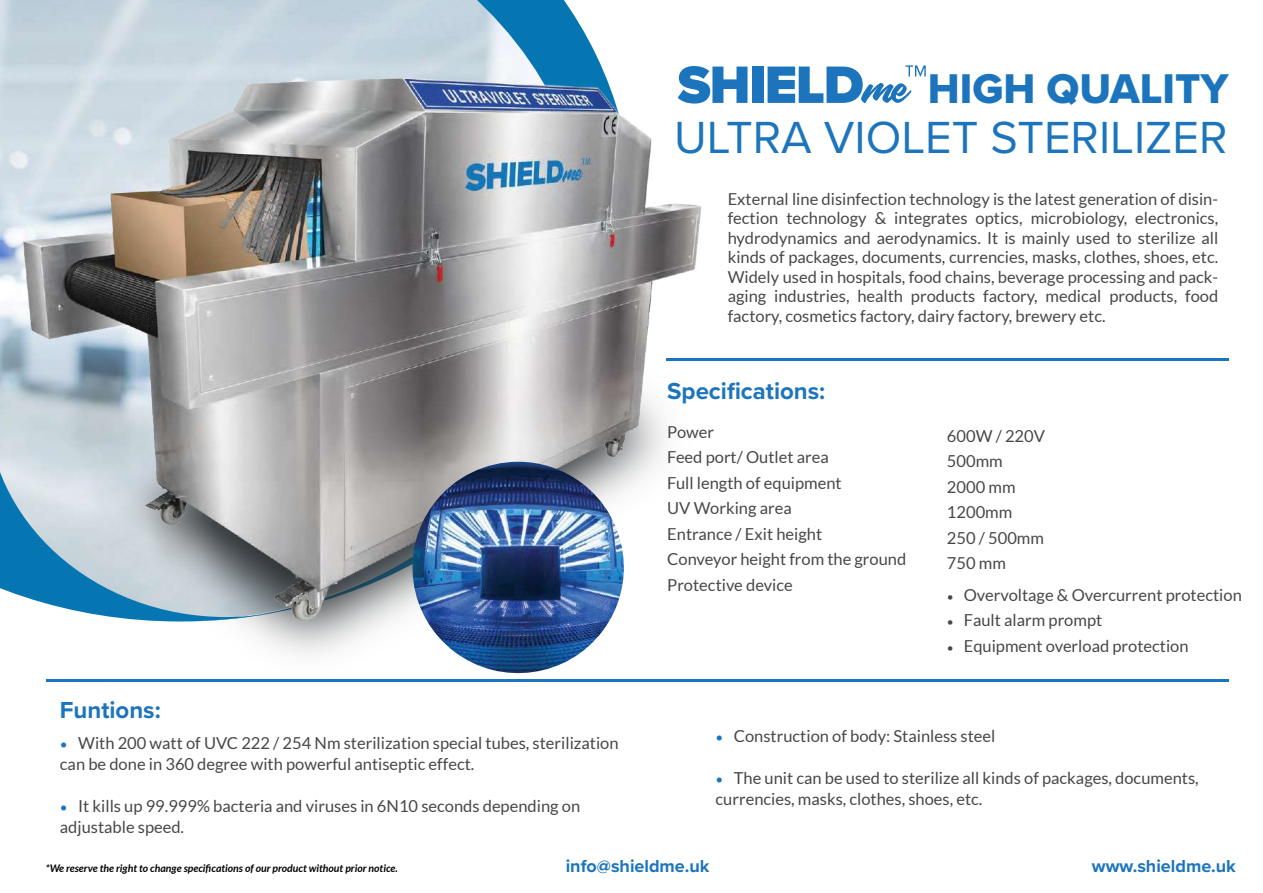
<style>
.page{position:relative;width:1263px;height:893px;background:#fff}
.page>*{position:absolute;margin:0;border:0;box-sizing:border-box;transform-origin:0 0}
.t1{font:46.65px "Proxima Nova";color:#1c75bc}
.t2{font:43.05px "Proxima Nova Extrabld";color:#1c75bc}
.t3{font:700 24px "Proxima Nova";color:#1c75bc}
.t4{font:700 18px "Proxima Nova";color:#1c75bc}
.t5{font:16.5px/25.5px "Lato";color:#474749}
.t6{font:italic 700 10.5px "Lato";color:#000}
.s1{font-size:12px}
.s2{font-size:13.5px;color:#1c75bc}
</style>
<div class="page">
<hr style="left:666px;top:359px;width:562px;height:2px;background:#1c75bc">
<hr style="left:46px;top:679px;width:1182px;height:2px;background:#1c75bc">
<img style="left:0;top:0;width:189px;height:360px">
<svg style="left:189px;top:0;width:413px;height:66px;background:#a5c5d9"></svg>
<svg style="left:0;top:360px;width:9px;height:232px;background:#6ea9c9"></svg>
<img style="left:9px;top:66px;width:710px;height:569px">
<img style="left:399px;top:462px;width:239px;height:212px">
<svg style="left:678px;top:66px;width:69px;height:38px"></svg>
<div style="left:752px;top:67px;width:11px;height:36px;background:#1c75bc"></div>
<svg style="left:767px;top:65px;width:159px;height:38px"></svg>
<h2 class="t2" style="left:928px;top:56px;width:302px">HIGH QUALITY</h2>
<h1 class="t1" style="left:674px;top:102px;width:555px">ULTRA VIOLET STERILIZER</h1>
<p class="t5" style="left:728px;top:189px;width:492px;line-height:19.5px;text-align:justify">External line disinfection technology is the latest generation of disin&shy;fection technology &amp; integrates optics, microbiology, electronics, hydrodynamics and aerodynamics. It is mainly used to sterilize all kinds of packages, documents, currencies, masks, clothes, shoes, etc.<br>Widely used in hospitals, food chains, beverage processing and pack&shy;aging industries, health products factory, medical products, food factory, cosmetics factory, dairy factory, brewery etc.</p>
<h3 class="t3" style="left:60px;top:692px;width:102px">Funtions:</h3>
<h3 class="t3" style="left:667px;top:373px;width:160px">Specifications:</h3>
<p class="t5" style="left:667px;top:419px;width:240px">Power<br>Feed port/ Outlet area<br>Full length of equipment<br>UV Working area<br>Entrance / Exit height<br>Conveyor height from the ground<br>Protective device</p>
<p class="t5" style="left:947px;top:423px;width:99px">600W / 220V<br>500mm<br>2000 mm<br>1200mm<br>250 / 500mm<br>750 mm</p>
<p class="t5" style="left:947px;top:582px;width:297px"><span class="s1">•</span> Overvoltage &amp; Overcurrent protection</p>
<p class="t5" style="left:947px;top:607px;width:157px"><span class="s1">•</span> Fault alarm prompt</p>
<p class="t5" style="left:947px;top:633px;width:243px"><span class="s1">•</span> Equipment overload protection</p>
<p class="t5" style="left:715px;top:723px;width:281px"><span class="s2">•</span> Construction of body: Stainless steel</p>
<p class="t5" style="left:715px;top:768px;width:485px;line-height:21px"><span class="s2">•</span> The unit can be used to sterilize all kinds of packages, documents, currencies, masks, clothes, shoes, etc.</p>
<p class="t5" style="left:60px;top:733px;width:560px;line-height:21px"><span class="s2">•</span> With 200 watt of UVC 222 / 254 Nm sterilization special tubes, sterilization can be done in 360 degree with powerful antiseptic effect.</p>
<p class="t5" style="left:60px;top:796px;width:522px;line-height:21px"><span class="s2">•</span> It kills up 99.999% bacteria and viruses in 6N10 seconds depending on adjustable speed.</p>
<p class="t6" style="left:46px;top:862px;width:354px">*We reserve the right to change specifications of our product without prior notice.</p>
<p class="t4" style="left:566px;top:852px;width:145px">info@shieldme.uk</p>
<p class="t4" style="left:1092px;top:852px;width:145px">www.shieldme.uk</p>
</div>
